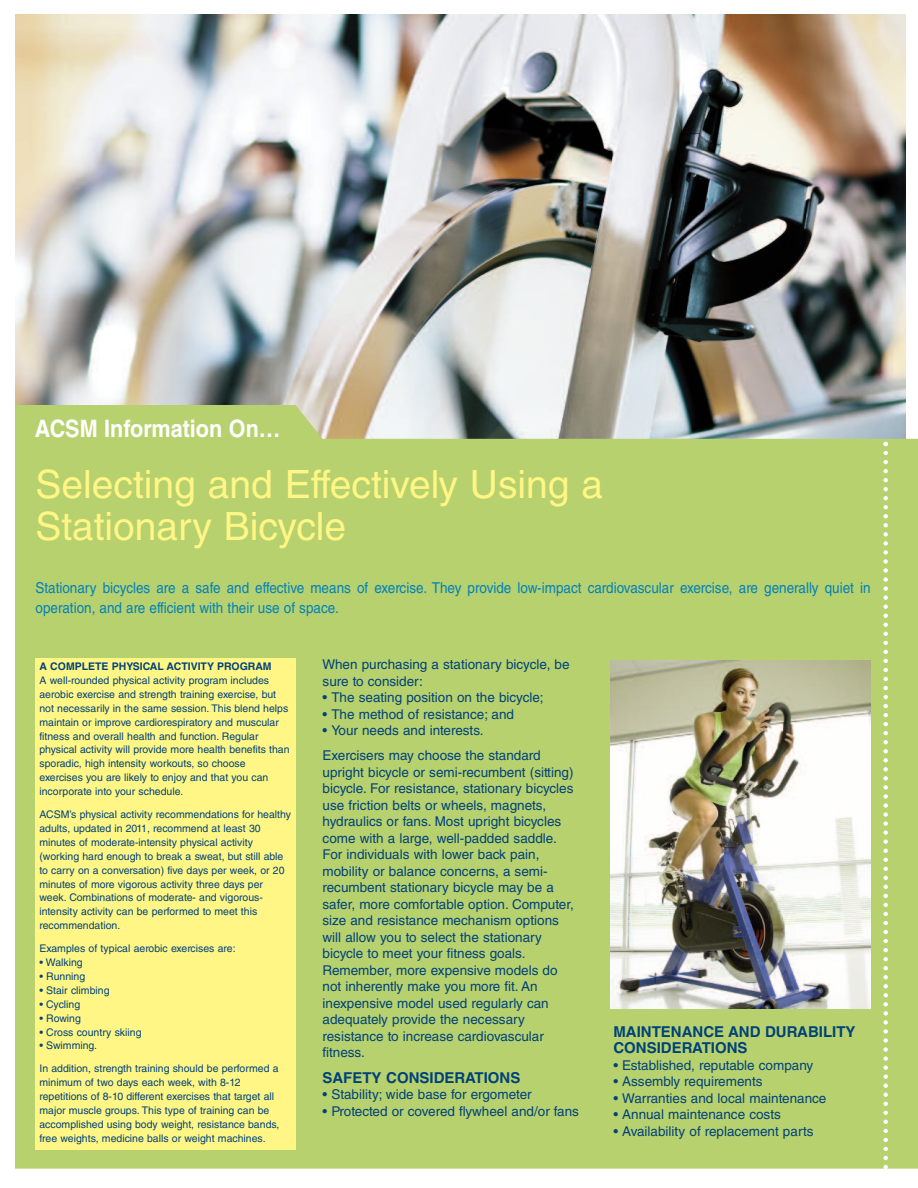
<style>
.page{position:relative;width:918px;height:1188px;background:#fff}
.page>*{position:absolute;margin:0;border:0;box-sizing:border-box;transform-origin:0 0}
.t1{font:39px/42px "Helvetica LT Std";color:#fff685}
.t2{font:700 24px "Helvetica LT Std";color:#fff;scale:.9 1}
.t3{font:15px/19.5px "Helvetica LT Std";color:#0082ba;scale:.9 1}
.t4{font:700 15px/16.5px "Helvetica LT Std";color:#004279}
.t5{font:13.5px/16.5px "Helvetica LT Std";color:#004279}
.t6{font:10.5px/14px "Helvetica LT Std";color:#004279}
.t7{font:700 10.5px "Helvetica LT Std";color:#004279}
</style>
<div class="page">
<img style="left:15px;top:15px;width:891px;height:390px">
<div style="left:15px;top:405px;width:903px;height:764px;background:#b8d16f"></div>
<svg style="left:883px;top:442px;width:5px;height:727px"></svg>
<div style="left:35px;top:658px;width:261px;height:491px;background:#fff685"></div>
<img style="left:610px;top:661px;width:261px;height:347px">
<h2 class="t2" style="left:35px;top:420px;width:274px">ACSM Information On…</h2>
<h1 class="t1" style="left:36px;top:467px;width:569px">Selecting and Effectively Using a<br>Stationary Bicycle</h1>
<h3 class="t3" style="left:36px;top:579px;width:929px">Stationary bicycles are a safe and effective means of exercise. They provide low-impact cardiovascular exercise, are generally quiet in operation, and are efficient with their use of space.</h3>
<p class="t7" style="left:39px;top:662px;width:234px">A COMPLETE PHYSICAL ACTIVITY PROGRAM</p>
<p class="t6" style="left:39px;top:674px;width:252px">A well-rounded physical activity program includes aerobic exercise and strength training exercise, but not necessarily in the same session. This blend helps maintain or improve cardiorespiratory and muscular fitness and overall health and function. Regular physical activity will provide more health benefits than sporadic, high intensity workouts, so choose exercises you are likely to enjoy and that you can incorporate into your schedule.</p>
<p class="t6" style="left:39px;top:808px;width:253px">ACSM’s physical activity recommendations for healthy adults, updated in 2011, recommend at least 30 minutes of moderate-intensity physical activity (working hard enough to break a sweat, but still able to carry on a conversation) five days per week, or 20 minutes of more vigorous activity three days per week. Combinations of moderate- and vigorous&shy;intensity activity can be performed to meet this recommendation.</p>
<p class="t6" style="left:39px;top:942px;width:198px">Examples of typical aerobic exercises are:</p>
<p class="t6" style="left:39px;top:956px;width:45px">• Walking</p>
<p class="t6" style="left:39px;top:970px;width:47px">• Running</p>
<p class="t6" style="left:39px;top:984px;width:72px">• Stair climbing</p>
<p class="t6" style="left:39px;top:998px;width:42px">• Cycling</p>
<p class="t6" style="left:39px;top:1012px;width:43px">• Rowing</p>
<p class="t6" style="left:39px;top:1026px;width:104px">• Cross country skiing</p>
<p class="t6" style="left:39px;top:1035px;width:241px;line-height:22.8px">• Swimming.<br>In addition, strength training should be performed a</p>
<p class="t6" style="left:39px;top:1077px;width:242px">minimum of two days each week, with 8-12 repetitions of 8-10 different exercises that target all major muscle groups. This type of training can be accomplished using body weight, resistance bands, free weights, medicine balls or weight machines.</p>
<p class="t5" style="left:323px;top:657px;width:249px">When purchasing a stationary bicycle, be sure to consider:</p>
<p class="t5" style="left:323px;top:690px;width:223px">• The seating position on the bicycle;</p>
<p class="t5" style="left:323px;top:707px;width:193px">• The method of resistance; and</p>
<p class="t5" style="left:323px;top:719px;width:220px;line-height:25.5px">• Your needs and interests.<br>Exercisers may choose the standard</p>
<p class="t5" style="left:323px;top:765px;width:253px">upright bicycle or semi-recumbent (sitting) bicycle. For resistance, stationary bicycles use friction belts or wheels, magnets, hydraulics or fans. Most upright bicycles come with a large, well-padded saddle.<br>For individuals with lower back pain, mobility or balance concerns, a semi&shy;recumbent stationary bicycle may be a safer, more comfortable option. Computer, size and resistance mechanism options will allow you to select the stationary bicycle to meet your fitness goals.<br>Remember, more expensive models do not inherently make you more fit. An inexpensive model used regularly can adequately provide the necessary resistance to increase cardiovascular fitness.</p>
<h3 class="t4" style="left:323px;top:1071px;width:199px">SAFETY CONSIDERATIONS</h3>
<p class="t5" style="left:323px;top:1088px;width:211px">• Stability; wide base for ergometer</p>
<p class="t5" style="left:323px;top:1104px;width:258px">• Protected or covered flywheel and/or fans</p>
<h3 class="t4" style="left:613px;top:1025px;width:244px">MAINTENANCE AND DURABILITY<br>CONSIDERATIONS</h3>
<p class="t5" style="left:613px;top:1058px;width:201px">• Established, reputable company</p>
<p class="t5" style="left:613px;top:1075px;width:151px">• Assembly requirements</p>
<p class="t5" style="left:613px;top:1091px;width:215px">• Warranties and local maintenance</p>
<p class="t5" style="left:613px;top:1108px;width:169px">• Annual maintenance costs</p>
<p class="t5" style="left:613px;top:1124px;width:202px">• Availability of replacement parts</p>
</div>
